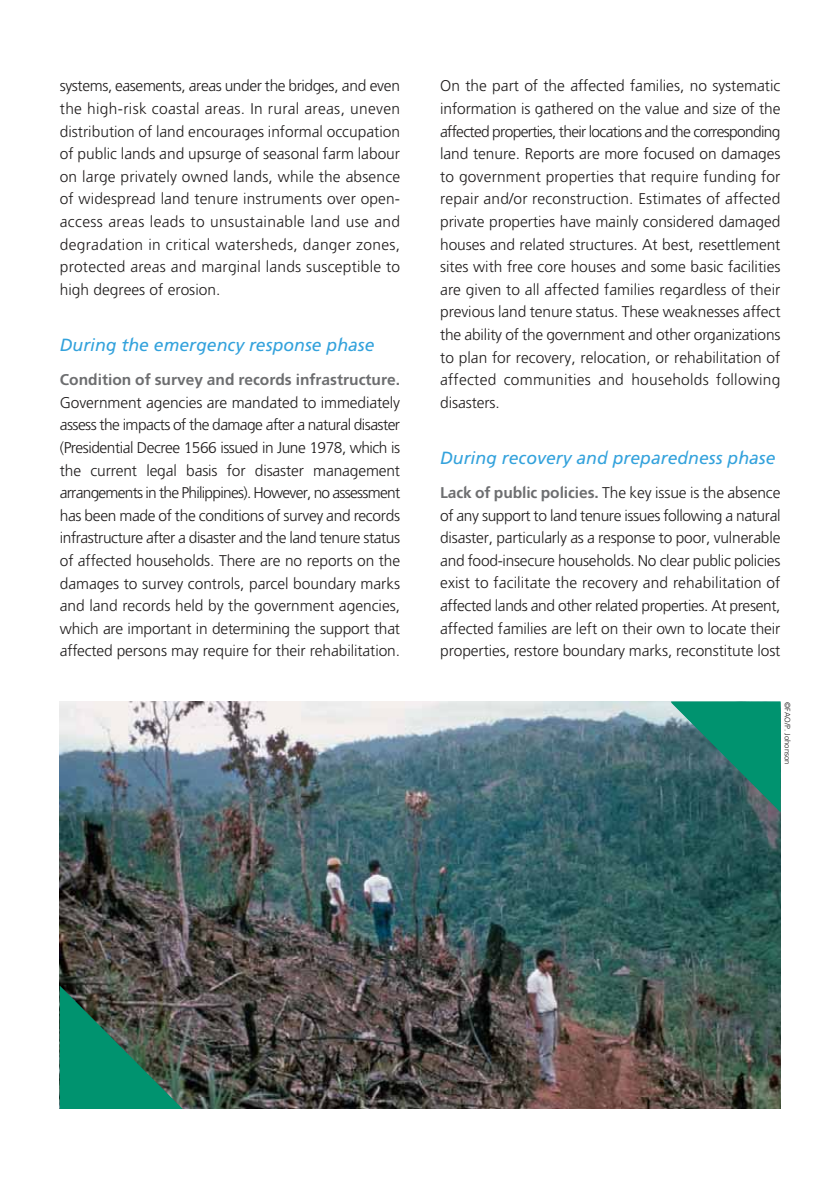
<style>
.page{position:relative;width:840px;height:1187px;background:#fff}
.page>*{position:absolute;margin:0;border:0;box-sizing:border-box;transform-origin:0 0}
.t1{font:italic 17.7px "Freeway Roman";color:#33a2dc}
.t2{font:300 15.45px/22.6px "Freeway";letter-spacing:-.005em;color:#201d1d;text-align:justify}
.t3{font:15.45px "Freeway Demi";color:#6d6e70}
.t4{font:300 7.8px "Freeway";color:#201d1d}
.s1{font-family:"Freeway Demi";font-weight:400;color:#6d6e70}
</style>
<div class="page">
<img style="left:60px;top:701px;width:720px;height:407px">
<svg style="left:60px;top:985px;width:122px;height:123px;background:#27715a"></svg>
<svg style="left:670px;top:701px;width:110px;height:111px;background:#207b6d"></svg>
<p class="t2" style="left:60px;top:75px;width:341px">systems, easements, areas under the bridges, and even the high-risk coastal areas. In rural areas, uneven distribution of land encourages informal occupation of public lands and upsurge of seasonal farm labour on large privately owned lands, while the absence of widespread land tenure instruments over open&shy;access areas leads to unsustainable land use and degradation in critical watersheds, danger zones, protected areas and marginal lands susceptible to high degrees of erosion.</p>
<p class="t1" style="left:60px;top:336px;width:316px">During the emergency response phase</p>
<p class="t3" style="left:60px;top:372px;width:341px">Condition of survey and records infrastructure.</p>
<p class="t2" style="left:60px;top:391px;width:341px">Government agencies are mandated to immediately assess the impacts of the damage after a natural disaster (Presidential Decree 1566 issued in June 1978, which is the current legal basis for disaster management arrangements in the Philippines). However, no assessment has been made of the conditions of survey and records infrastructure after a disaster and the land tenure status of affected households. There are no reports on the damages to survey controls, parcel boundary marks and land records held by the government agencies, which are important in determining the support that affected persons may require for their rehabilitation.</p>
<p class="t2" style="left:440px;top:75px;width:341px">On the part of the affected families, no systematic information is gathered on the value and size of the affected properties, their locations and the corresponding land tenure. Reports are more focused on damages to government properties that require funding for repair and/or reconstruction. Estimates of affected private properties have mainly considered damaged houses and related structures. At best, resettlement sites with free core houses and some basic facilities are given to all affected families regardless of their previous land tenure status. These weaknesses affect the ability of the government and other organizations to plan for recovery, relocation, or rehabilitation of affected communities and households following disasters.</p>
<p class="t1" style="left:440px;top:449px;width:337px">During recovery and preparedness phase</p>
<p class="t2" style="left:440px;top:482px;width:341px"><span class="s1">Lack of public policies.</span> The key issue is the absence of any support to land tenure issues following a natural disaster, particularly as a response to poor, vulnerable and food-insecure households. No clear public policies exist to facilitate the recovery and rehabilitation of affected lands and other related properties. At present, affected families are left on their own to locate their properties, restore boundary marks, reconstitute lost</p>
<p class="t4" style="left:790px;top:702px;width:64px;rotate:90deg">©FAO/P. Johonson</p>
</div>
